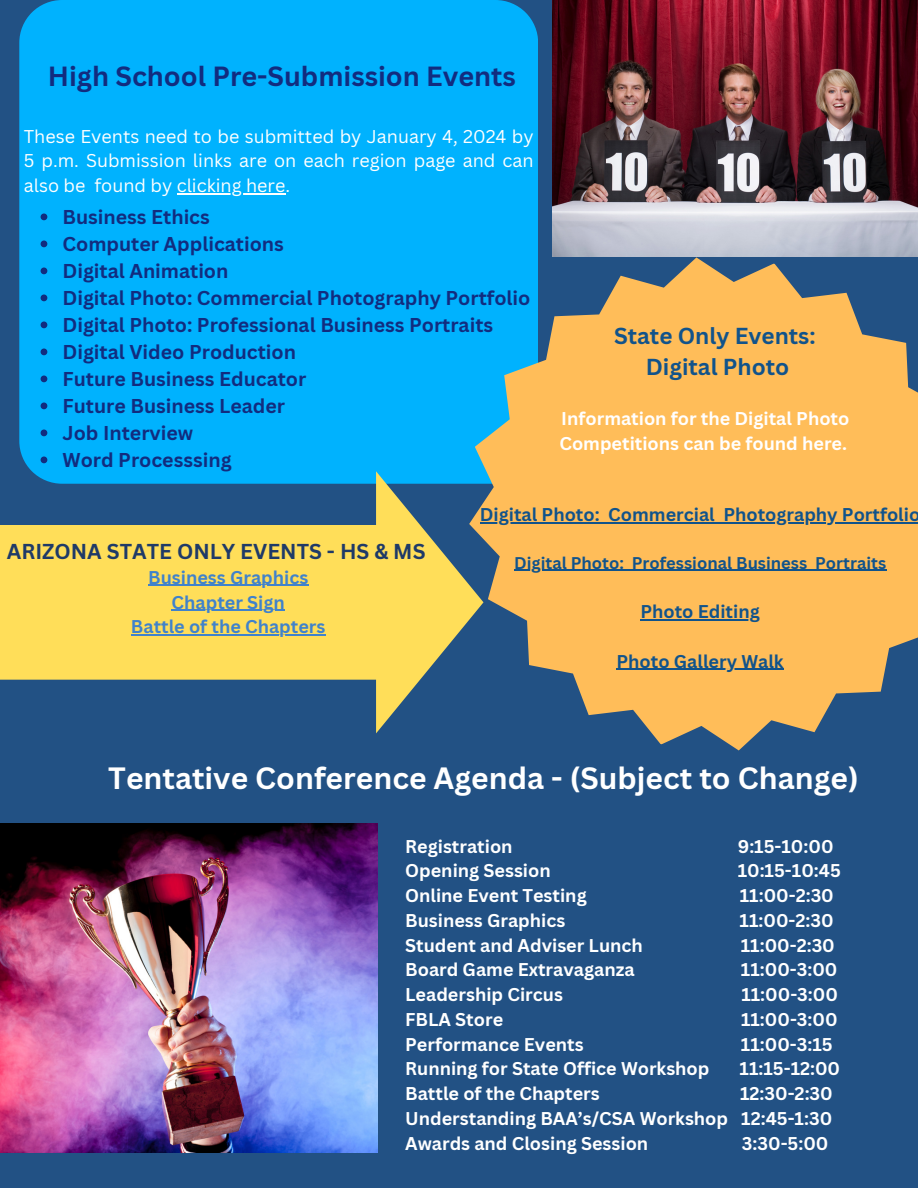
<style>
.page{position:relative;width:918px;height:1188px;background:#225184}
.page>*{position:absolute;margin:0;border:0;box-sizing:border-box;transform-origin:0 0}
.t1{font:700 30px "Canva Sans";color:#fff}
.t2{font:700 27px "Canva Sans";color:#122c7f}
.t3{font:700 22.5px "Canva Sans";color:#11538b}
.t4{font:700 21px "Canva Sans";color:#1f3a68}
.t5{font:700 19.5px "Canva Sans";color:#122c7f}
.t6{font:700 18px/24.8px "Canva Sans";color:#fff}
.t7{font:18px/24.8px "Canva Sans";color:#fff;text-align:justify}
.t8{font:700 18px "Canva Sans";color:#11538b}
.t9{font:700 18px "Canva Sans";color:#4082cb}
.t10{font:700 16.5px "Canva Sans";color:#11538b}
</style>
<div class="page">
<div style="left:19px;top:0;width:519px;height:471px;background:#00b2fe"></div>
<hr style="left:177px;top:193px;width:108px;height:1px;background:#fff">
<img style="left:553px;top:0;width:365px;height:256px">
<svg style="left:469px;top:257px;width:449px;height:493px;fill:#ffbd59"></svg>
<svg style="left:0;top:471px;width:484px;height:262px;fill:#ffde59"></svg>
<hr style="left:148px;top:585px;width:160px;height:1px;background:#4082cb">
<hr style="left:172px;top:610px;width:113px;height:1px;background:#4082cb">
<hr style="left:131px;top:634px;width:195px;height:2px;background:#4082cb">
<img style="left:0;top:823px;width:377px;height:330px">
<svg style="left:41px;top:214px;width:6px;height:6px"></svg>
<svg style="left:41px;top:241px;width:6px;height:6px"></svg>
<svg style="left:41px;top:268px;width:6px;height:6px"></svg>
<svg style="left:41px;top:295px;width:6px;height:6px"></svg>
<svg style="left:41px;top:322px;width:6px;height:6px"></svg>
<svg style="left:41px;top:349px;width:6px;height:6px"></svg>
<svg style="left:41px;top:376px;width:6px;height:6px"></svg>
<svg style="left:41px;top:403px;width:6px;height:6px"></svg>
<svg style="left:41px;top:430px;width:6px;height:6px"></svg>
<svg style="left:41px;top:457px;width:6px;height:6px"></svg>
<hr style="left:480px;top:522px;width:120px;height:2px;background:#11538b">
<svg style="left:600px;top:522px;width:8px;height:2px"></svg>
<hr style="left:608px;top:522px;width:107px;height:2px;background:#11538b">
<svg style="left:715px;top:522px;width:8px;height:2px"></svg>
<hr style="left:723px;top:522px;width:195px;height:2px;background:#11538b">
<hr style="left:514px;top:570px;width:110px;height:1px;background:#11538b">
<hr style="left:632px;top:570px;width:175px;height:1px;background:#11538b">
<hr style="left:815px;top:570px;width:71px;height:1px;background:#11538b">
<hr style="left:640px;top:619px;width:120px;height:1px;background:#11538b">
<hr style="left:617px;top:669px;width:167px;height:1px;background:#11538b">
<p class="t2" style="left:48px;top:57px;width:469px">High School Pre-Submission Events</p>
<p class="t7" style="left:24px;top:123px;width:511px">These Events need to be submitted by January 4, 2024 by 5 p.m. Submission links are on each region page and can also be found by clicking here.</p>
<p class="t5" style="left:62px;top:203px;width:149px">Business Ethics</p>
<p class="t5" style="left:62px;top:230px;width:223px">Computer Applications</p>
<p class="t5" style="left:62px;top:257px;width:167px">Digital Animation</p>
<p class="t5" style="left:62px;top:284px;width:470px">Digital Photo: Commercial Photography Portfolio</p>
<p class="t5" style="left:62px;top:311px;width:432px">Digital Photo: Professional Business Portraits</p>
<p class="t5" style="left:62px;top:338px;width:235px">Digital Video Production</p>
<p class="t5" style="left:62px;top:365px;width:245px">Future Business Educator</p>
<p class="t5" style="left:62px;top:392px;width:224px">Future Business Leader</p>
<p class="t5" style="left:62px;top:419px;width:132px">Job Interview</p>
<p class="t5" style="left:62px;top:446px;width:171px">Word Processsing</p>
<p class="t3" style="left:614px;top:320px;width:203px">State Only Events:</p>
<p class="t3" style="left:646px;top:351px;width:145px">Digital Photo</p>
<p class="t6" style="left:559px;top:406px;width:292px">Information for the Digital Photo<br>Competitions can be found here.</p>
<p class="t4" style="left:7px;top:537px;width:420px">ARIZONA STATE ONLY EVENTS - HS &amp; MS</p>
<p class="t9" style="left:148px;top:565px;width:162px">Business Graphics</p>
<p class="t9" style="left:172px;top:589px;width:115px">Chapter Sign</p>
<p class="t9" style="left:131px;top:614px;width:196px">Battle of the Chapters</p>
<p class="t8" style="left:480px;top:502px;width:442px">Digital Photo: Commercial Photography Portfolio</p>
<p class="t10" style="left:514px;top:551px;width:374px">Digital Photo: Professional Business Portraits</p>
<p class="t8" style="left:640px;top:599px;width:121px">Photo Editing</p>
<p class="t8" style="left:617px;top:648px;width:169px">Photo Gallery Walk</p>
<p class="t1" style="left:108px;top:757px;width:752px">Tentative Conference Agenda - (Subject to Change)</p>
<p class="t6" style="left:405px;top:833px;width:109px">Registration</p>
<p class="t6" style="left:738px;top:833px;width:97px">9:15-10:00</p>
<p class="t6" style="left:405px;top:858px;width:147px">Opening Session</p>
<p class="t6" style="left:738px;top:858px;width:105px">10:15-10:45</p>
<p class="t6" style="left:405px;top:883px;width:183px">Online Event Testing</p>
<p class="t6" style="left:740px;top:883px;width:96px">11:00-2:30</p>
<p class="t6" style="left:405px;top:908px;width:162px">Business Graphics</p>
<p class="t6" style="left:740px;top:908px;width:96px">11:00-2:30</p>
<p class="t6" style="left:405px;top:932px;width:239px">Student and Adviser Lunch</p>
<p class="t6" style="left:741px;top:932px;width:96px">11:00-2:30</p>
<p class="t6" style="left:405px;top:957px;width:231px">Board Game Extravaganza</p>
<p class="t6" style="left:741px;top:957px;width:98px">11:00-3:00</p>
<p class="t6" style="left:405px;top:982px;width:159px">Leadership Circus</p>
<p class="t6" style="left:741px;top:982px;width:98px">11:00-3:00</p>
<p class="t6" style="left:405px;top:1007px;width:100px">FBLA Store</p>
<p class="t6" style="left:741px;top:1007px;width:98px">11:00-3:00</p>
<p class="t6" style="left:405px;top:1031px;width:180px">Performance Events</p>
<p class="t6" style="left:741px;top:1031px;width:93px">11:00-3:15</p>
<p class="t6" style="left:405px;top:1056px;width:306px">Running for State Office Workshop</p>
<p class="t6" style="left:740px;top:1056px;width:102px">11:15-12:00</p>
<p class="t6" style="left:405px;top:1081px;width:196px">Battle of the Chapters</p>
<p class="t6" style="left:740px;top:1081px;width:94px">12:30-2:30</p>
<p class="t6" style="left:405px;top:1106px;width:429px">Understanding BAA’s/CSA Workshop 12:45-1:30</p>
<p class="t6" style="left:405px;top:1130px;width:245px">Awards and Closing Session</p>
<p class="t6" style="left:742px;top:1130px;width:88px">3:30-5:00</p>
</div>
